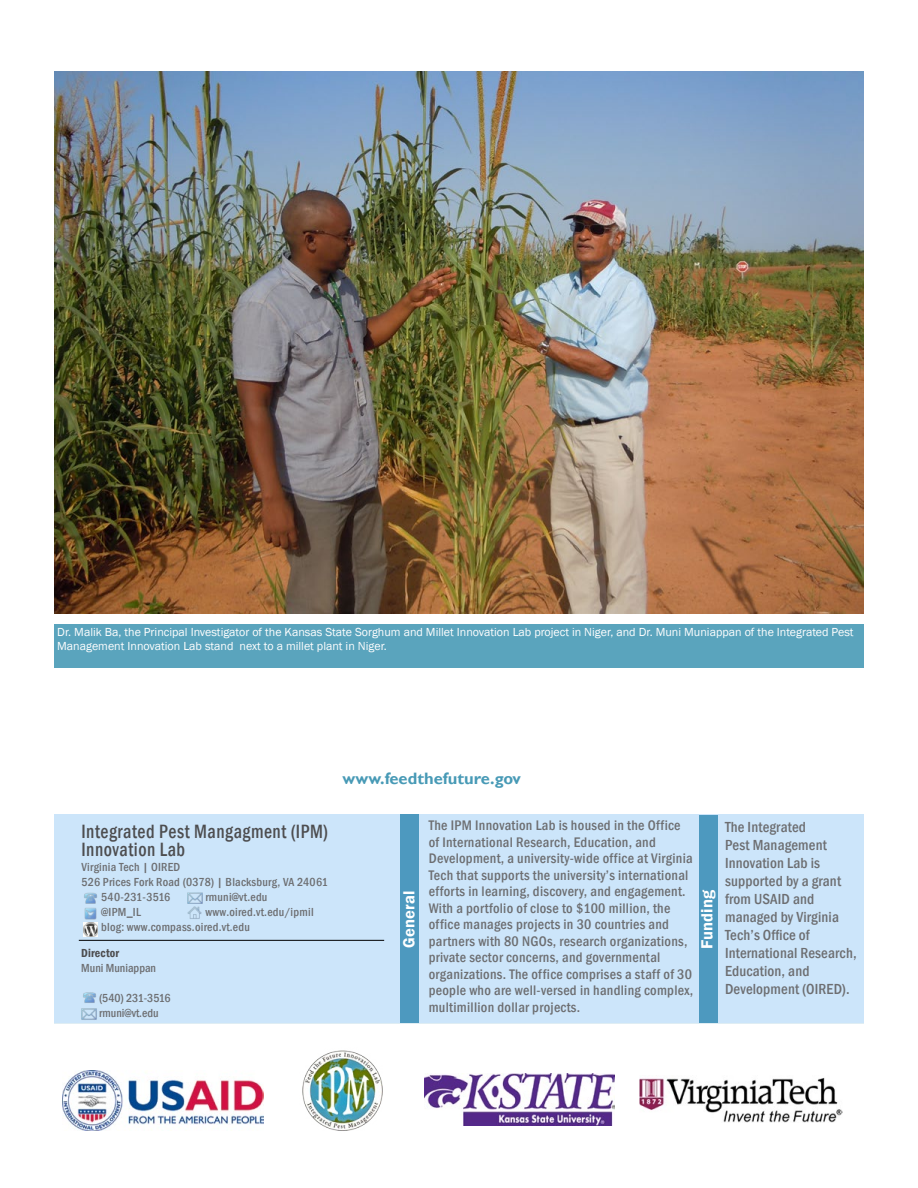
<style>
.page{position:relative;width:918px;height:1188px;background:#fff}
.page>*{position:absolute;margin:0;border:0;box-sizing:border-box;transform-origin:0 0}
.t1{font:500 condensed 19.8px/18px "Franklin Gothic";letter-spacing:.03em;color:#4d4d4f;scale:.91 1}
.t2{font:700 16.5px "Gill Sans";color:#489ab6}
.t3{font:600 16.5px "Franklin Gothic";letter-spacing:.01em;color:#fff}
.t4{font:500 condensed 15px/18px "Franklin Gothic";letter-spacing:.01em;color:#6d6e71}
.t5{font:500 condensed 14.25px/16.5px "Franklin Gothic";letter-spacing:.02em;color:#6d6e71}
.t6{font:12px/14.2px "Franklin Gothic";color:#fff}
.t7{font:500 condensed 12px/15px "Franklin Gothic";letter-spacing:.02em;color:#6d6e71}
.t8{font:500 condensed 12px/15px "Franklin Gothic";color:#6d6e71}
.t9{font:600 condensed 12px "Franklin Gothic";letter-spacing:.01em;color:#4d4d4f}
</style>
<div class="page">
<div style="left:54px;top:815px;width:810px;height:208px;background:#cce5fa"></div>
<img style="left:81px;top:992px;width:16px;height:28px">
<div style="left:401px;top:815px;width:18px;height:208px;background:#4d99bf"></div>
<div style="left:699px;top:816px;width:18px;height:207px;background:#4d99bf"></div>
<hr style="left:79px;top:940px;width:305px;height:1px;background:#000">
<svg style="left:85px;top:907px;width:12px;height:12px"></svg>
<img style="left:188px;top:906px;width:14px;height:13px">
<img style="left:187px;top:892px;width:16px;height:12px">
<img style="left:84px;top:893px;width:13px;height:11px">
<img style="left:84px;top:923px;width:13px;height:14px">
<img style="left:63px;top:1070px;width:201px;height:60px">
<img style="left:302px;top:1050px;width:81px;height:81px">
<img style="left:639px;top:1078px;width:204px;height:44px">
<img style="left:425px;top:1073px;width:190px;height:52px">
<img style="left:54px;top:71px;width:810px;height:543px">
<div style="left:54px;top:624px;width:810px;height:43px;background:#5aa4bd"></div>
<p class="t6" style="left:57px;top:625px;width:798px">Dr. Malik Ba, the Principal Investigator of the Kansas State Sorghum and Millet Innovation Lab project in Niger, and Dr. Muni Muniappan of the Integrated Pest<br>Management Innovation Lab stand next to a millet plant in Niger.</p>
<h1 class="t1" style="left:81px;top:822px;width:273px">Integrated Pest Mangagment (IPM)<br>Innovation Lab</h1>
<p class="t7" style="left:81px;top:860px;width:100px">Virginia Tech | OIRED</p>
<p class="t7" style="left:81px;top:875px;width:248px">526 Prices Fork Road (0378) | Blacksburg, VA 24061</p>
<p class="t7" style="left:101px;top:890px;width:71px">540-231-3516</p>
<p class="t7" style="left:205px;top:890px;width:64px">rmuni@vt.edu</p>
<p class="t7" style="left:101px;top:905px;width:41px">@IPM_IL</p>
<p class="t7" style="left:101px;top:905px;width:214px;text-indent:104px">www.oired.vt.edu/ipmil blog: www.compass.oired.vt.edu</p>
<p class="t9" style="left:81px;top:945px;width:39px">Director</p>
<p class="t8" style="left:81px;top:960px;width:76px">Muni Muniappan</p>
<p class="t8" style="left:99px;top:990px;width:73px">(540) 231-3516 rmuni@vt.edu</p>
<p class="t2" style="left:343px;top:769px;width:180px">www.feedthefuture.gov</p>
<p class="t5" style="left:429px;top:817px;width:266px">The IPM Innovation Lab is housed in the Office of International Research, Education, and Development, a university-wide office at Virginia Tech that supports the university’s international efforts in learning, discovery, and engagement.<br>With a portfolio of close to $100 million, the office manages projects in 30 countries and partners with 80 NGOs, research organizations, private sector concerns, and governmental organizations. The office comprises a staff of 30 people who are well-versed in handling complex, multimillion dollar projects.</p>
<p class="t3" style="left:399px;top:948px;width:59px;rotate:-90deg">General</p>
<p class="t3" style="left:697px;top:949px;width:61px;rotate:-90deg">Funding</p>
<p class="t4" style="left:725px;top:817px;width:133px">The Integrated<br>Pest Management<br>Innovation Lab is supported by a grant from USAID and managed by Virginia<br>Tech’s Office of<br>International Research,<br>Education, and<br>Development (OIRED).</p>
</div>
